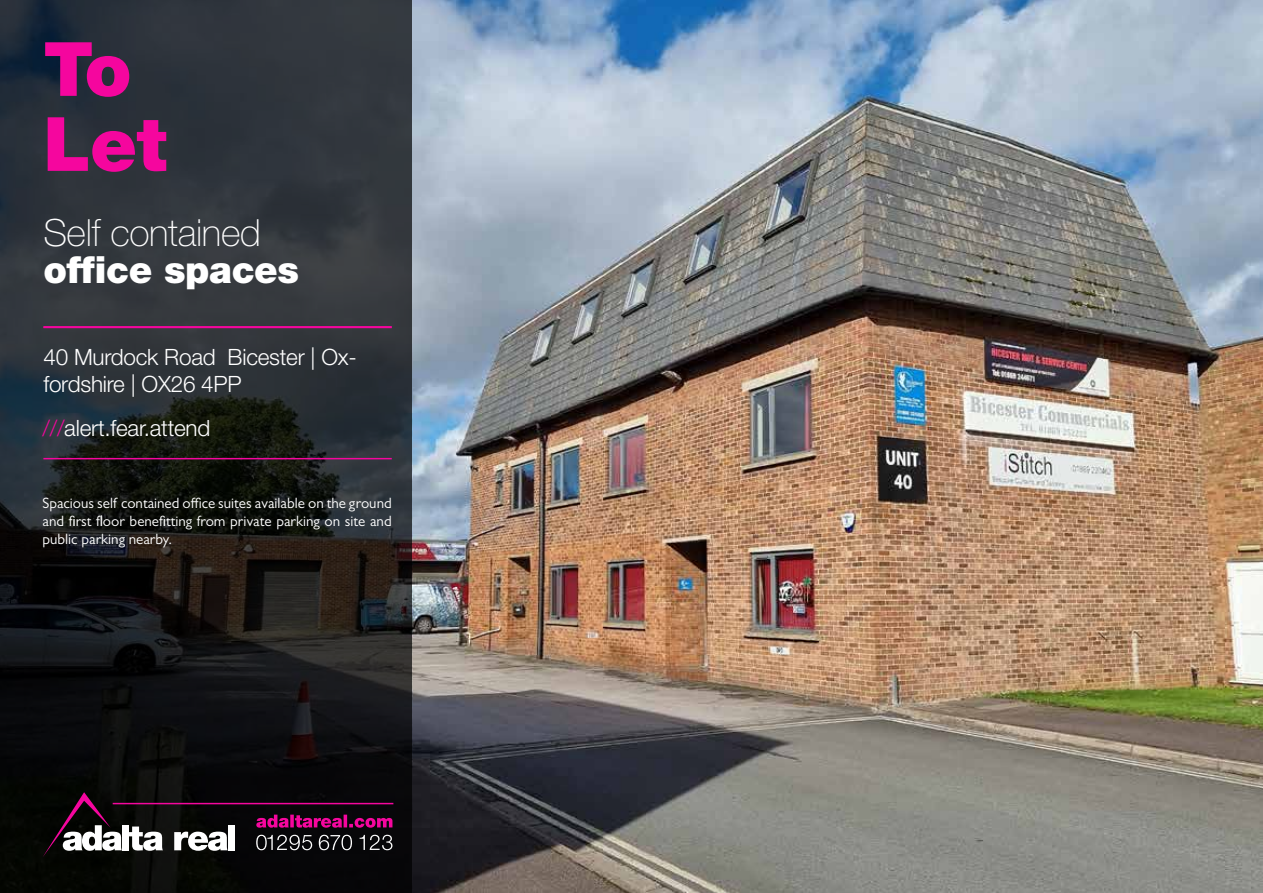
<style>
.page{position:relative;width:1263px;height:893px;background:#fff}
.page>*{position:absolute;margin:0;border:0;box-sizing:border-box;transform-origin:0 0}
.t1{font:900 75px/75px "Helvetica Neue LT Std";color:#f5069e}
.t2{font:100 37.5px "Helvetica Neue LT Std";letter-spacing:-.01em;color:#fff}
.t3{font:900 37.5px "Helvetica Neue LT Std";letter-spacing:-.01em;color:#fff}
.t4{font:300 22.5px/27px "Helvetica Neue LT Std";letter-spacing:-.01em;color:#fff}
.t5{font:15px/18px "Gill Sans";color:#fff;text-align:justify}
.s1{color:#f5069e}
</style>
<div class="page">
<img style="left:411px;top:0;width:852px;height:893px">
<svg style="left:0;top:0;width:411px;height:893px;background:#202327"></svg>
<svg style="left:43px;top:792px;width:79px;height:65px;background:#3d3037"></svg>
<div style="left:122px;top:825px;width:7px;height:25px;background:#fff"></div>
<svg style="left:129px;top:826px;width:34px;height:25px"></svg>
<svg style="left:174px;top:832px;width:54px;height:19px"></svg>
<div style="left:228px;top:825px;width:7px;height:25px;background:#fff"></div>
<svg style="left:256px;top:835px;width:136px;height:15px;background:#3f3f40"></svg>
<svg style="left:256px;top:815px;width:136px;height:13px;background:#7c0652"></svg>
<hr style="left:113px;top:803px;width:280px;height:1px;background:#f5069e">
<hr style="left:43px;top:326px;width:349px;height:2px;background:#f5069e">
<hr style="left:43px;top:458px;width:349px;height:1px;background:#f5069e">
<h1 class="t1" style="left:43px;top:31px;width:125px">To<br>Let</h1>
<h2 class="t2" style="left:43px;top:211px;width:219px">Self contained</h2>
<h2 class="t3" style="left:43px;top:248px;width:257px">office spaces</h2>
<h3 class="t4" style="left:43px;top:343px;width:315px">40 Murdock Road Bicester | Ox&shy;fordshire | OX26 4PP</h3>
<h3 class="t4" style="left:43px;top:414px;width:169px"><span class="s1">///</span>alert.fear.attend</h3>
<p class="t5" style="left:43px;top:494px;width:351px">Spacious self contained office suites available on the ground and first floor benefitting from private parking on site and public parking nearby.</p>
</div>
